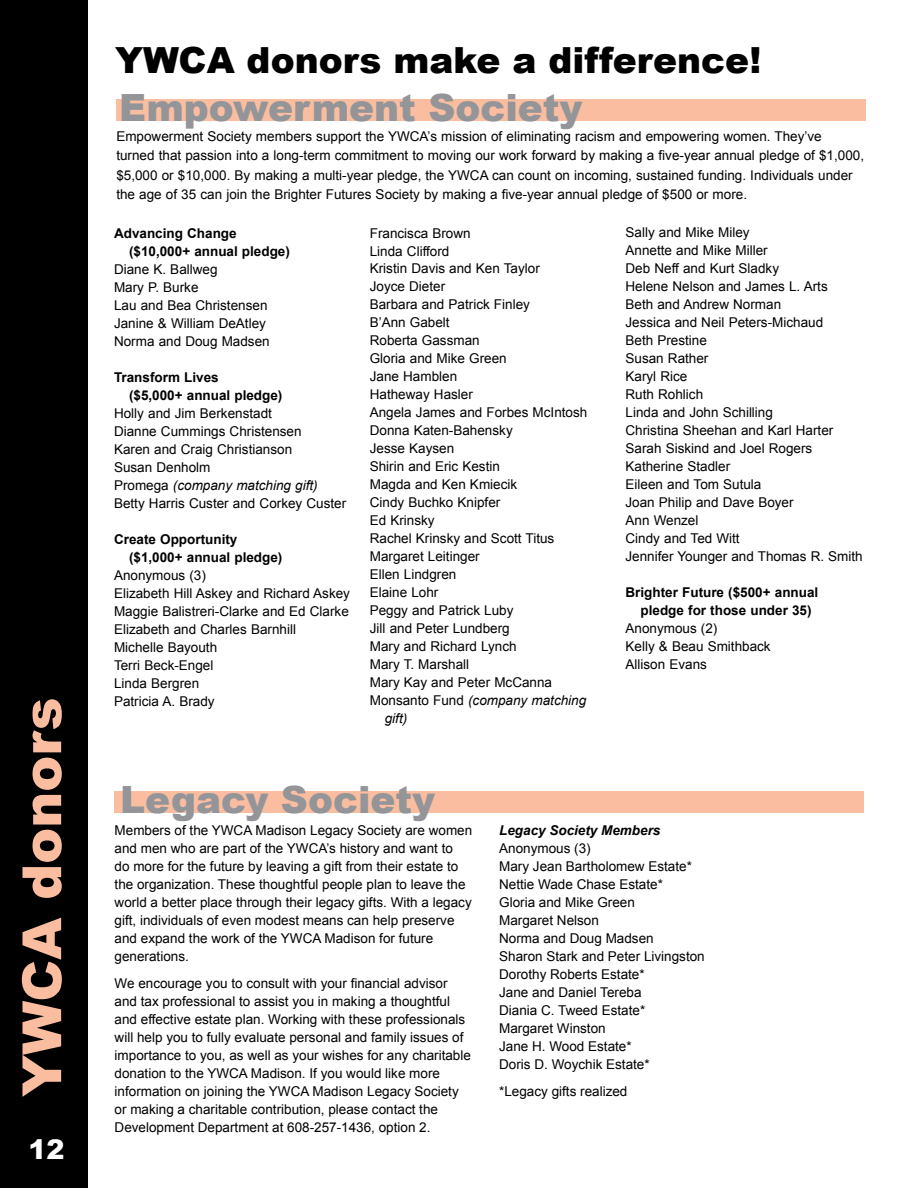
<style>
.page{position:relative;width:918px;height:1188px;background:#fff}
.page>*{position:absolute;margin:0;border:0;box-sizing:border-box;transform-origin:0 0}
.t1{font:900 54px "Arial";color:#fabda0}
.t2{font:900 37.5px "Arial";color:#939598}
.t3{font:900 36px "Arial";color:#000}
.t4{font:900 27px "Arial";color:#fff}
.t5{font:13.5px/18px "Arial";color:#000}
.t6{font:700 13.5px/18px "Arial";color:#000}
.t7{font:italic 13.5px "Arial";color:#000}
.t8{font:italic 700 13.5px "Arial";color:#000}
.s1{font-style:italic}
.s2{font-style:normal}
</style>
<div class="page">
<div style="left:0;top:0;width:88px;height:1188px;background:#000"></div>
<div style="left:116px;top:99px;width:749px;height:22px;background:#fabda0"></div>
<div style="left:114px;top:791px;width:749px;height:22px;background:#fabda0"></div>
<h1 class="t1" style="left:3px;top:1097px;width:401px;rotate:-90deg">YWCA donors</h1>
<h3 class="t4" style="left:28px;top:1130px;width:38px">12</h3>
<h3 class="t3" style="left:115px;top:34px;width:648px">YWCA donors make a difference!</h3>
<h2 class="t2" style="left:119px;top:80px;width:465px">Empowerment Society</h2>
<p class="t5" style="left:116px;top:126px;width:749px;line-height:19.5px">Empowerment Society members support the YWCA’s mission of eliminating racism and empowering women. They’ve<br>turned that passion into a long-term commitment to moving our work forward by making a five-year annual pledge of $1,000, $5,000 or $10,000. By making a multi-year pledge, the YWCA can count on incoming, sustained funding. Individuals under the age of 35 can join the Brighter Futures Society by making a five-year annual pledge of $500 or more.</p>
<p class="t6" style="left:129px;top:224px;width:162px;text-indent:-15px">Advancing Change ($10,000+ annual pledge)</p>
<p class="t5" style="left:114px;top:260px;width:157px">Diane K. Ballweg<br>Mary P. Burke<br>Lau and Bea Christensen<br>Janine &amp; William DeAtley<br>Norma and Doug Madsen</p>
<p class="t6" style="left:129px;top:368px;width:155px;text-indent:-15px">Transform Lives<br>($5,000+ annual pledge)</p>
<p class="t5" style="left:114px;top:404px;width:234px">Holly and Jim Berkenstadt<br>Dianne Cummings Christensen<br>Karen and Craig Christianson<br>Susan Denholm<br>Promega <span class="s1">(company matching gift)<br></span>Betty Harris Custer and Corkey Custer</p>
<p class="t6" style="left:129px;top:530px;width:155px;text-indent:-15px">Create Opportunity ($1,000+ annual pledge)</p>
<p class="t5" style="left:114px;top:566px;width:237px">Anonymous (3)<br>Elizabeth Hill Askey and Richard Askey<br>Maggie Balistreri-Clarke and Ed Clarke<br>Elizabeth and Charles Barnhill<br>Michelle Bayouth<br>Terri Beck-Engel<br>Linda Bergren<br>Patricia A. Brady</p>
<p class="t5" style="left:370px;top:224px;width:102px">Francisca Brown</p>
<p class="t5" style="left:370px;top:242px;width:81px">Linda Clifford</p>
<p class="t5" style="left:370px;top:260px;width:172px">Kristin Davis and Ken Taylor</p>
<p class="t5" style="left:370px;top:278px;width:77px">Joyce Dieter</p>
<p class="t5" style="left:370px;top:296px;width:162px">Barbara and Patrick Finley</p>
<p class="t5" style="left:370px;top:314px;width:81px">B’Ann Gabelt</p>
<p class="t5" style="left:370px;top:332px;width:111px">Roberta Gassman</p>
<p class="t5" style="left:370px;top:350px;width:138px">Gloria and Mike Green</p>
<p class="t5" style="left:370px;top:368px;width:89px">Jane Hamblen</p>
<p class="t5" style="left:370px;top:386px;width:105px">Hatheway Hasler</p>
<p class="t5" style="left:370px;top:404px;width:219px">Angela James and Forbes McIntosh</p>
<p class="t5" style="left:370px;top:422px;width:144px">Donna Katen-Bahensky</p>
<p class="t5" style="left:370px;top:440px;width:86px">Jesse Kaysen</p>
<p class="t5" style="left:370px;top:458px;width:132px">Shirin and Eric Kestin</p>
<p class="t5" style="left:370px;top:476px;width:149px">Magda and Ken Kmiecik</p>
<p class="t5" style="left:370px;top:494px;width:132px">Cindy Buchko Knipfer</p>
<p class="t5" style="left:370px;top:512px;width:66px">Ed Krinsky</p>
<p class="t5" style="left:370px;top:530px;width:186px">Rachel Krinsky and Scott Titus</p>
<p class="t5" style="left:370px;top:548px;width:111px">Margaret Leitinger</p>
<p class="t5" style="left:370px;top:566px;width:88px">Ellen Lindgren</p>
<p class="t5" style="left:370px;top:584px;width:70px">Elaine Lohr</p>
<p class="t5" style="left:370px;top:602px;width:145px">Peggy and Patrick Luby</p>
<p class="t5" style="left:370px;top:620px;width:141px">Jill and Peter Lundberg</p>
<p class="t5" style="left:370px;top:638px;width:148px">Mary and Richard Lynch</p>
<p class="t5" style="left:370px;top:656px;width:101px">Mary T. Marshall</p>
<p class="t5" style="left:370px;top:674px;width:184px">Mary Kay and Peter McCanna</p>
<p class="t7" style="left:370px;top:692px;width:218px"><span class="s2">Monsanto Fund</span> (company matching</p>
<p class="t7" style="left:385px;top:710px;width:24px">gift)</p>
<h2 class="t2" style="left:120px;top:772px;width:316px">Legacy Society</h2>
<p class="t5" style="left:626px;top:224px;width:239px">Sally and Mike Miley<br>Annette and Mike Miller<br>Deb Neff and Kurt Sladky<br>Helene Nelson and James L. Arts<br>Beth and Andrew Norman<br>Jessica and Neil Peters-Michaud<br>Beth Prestine<br>Susan Rather<br>Karyl Rice<br>Ruth Rohlich<br>Linda and John Schilling<br>Christina Sheehan and Karl Harter<br>Sarah Siskind and Joel Rogers<br>Katherine Stadler<br>Eileen and Tom Sutula<br>Joan Philip and Dave Boyer<br>Ann Wenzel<br>Cindy and Ted Witt<br>Jennifer Younger and Thomas R. Smith</p>
<p class="t6" style="left:641px;top:584px;width:179px;text-indent:-15px">Brighter Future ($500+ annual pledge for those under 35)</p>
<p class="t5" style="left:626px;top:620px;width:147px">Anonymous (2)<br>Kelly &amp; Beau Smithback<br>Allison Evans</p>
<p class="t5" style="left:115px;top:822px;width:359px">Members of the YWCA Madison Legacy Society are women and men who are part of the YWCA’s history and want to<br>do more for the future by leaving a gift from their estate to the organization. These thoughtful people plan to leave the world a better place through their legacy gifts. With a legacy gift, individuals of even modest means can help preserve and expand the work of the YWCA Madison for future generations.</p>
<p class="t5" style="left:115px;top:974px;width:358px">We encourage you to consult with your financial advisor and tax professional to assist you in making a thoughtful and effective estate plan. Working with these professionals will help you to fully evaluate personal and family issues of importance to you, as well as your wishes for any charitable donation to the YWCA Madison. If you would like more information on joining the YWCA Madison Legacy Society or making a charitable contribution, please contact the Development Department at 608-257-1436, option 2.</p>
<p class="t8" style="left:499px;top:822px;width:163px">Legacy Society Members</p>
<p class="t5" style="left:499px;top:840px;width:207px">Anonymous (3)<br>Mary Jean Bartholomew Estate*<br>Nettie Wade Chase Estate*<br>Gloria and Mike Green<br>Margaret Nelson<br>Norma and Doug Madsen<br>Sharon Stark and Peter Livingston<br>Dorothy Roberts Estate*<br>Jane and Daniel Tereba<br>Diania C. Tweed Estate*<br>Margaret Winston<br>Jane H. Wood Estate*<br>Doris D. Woychik Estate*</p>
<p class="t5" style="left:499px;top:1082px;width:130px">*Legacy gifts realized</p>
</div>
